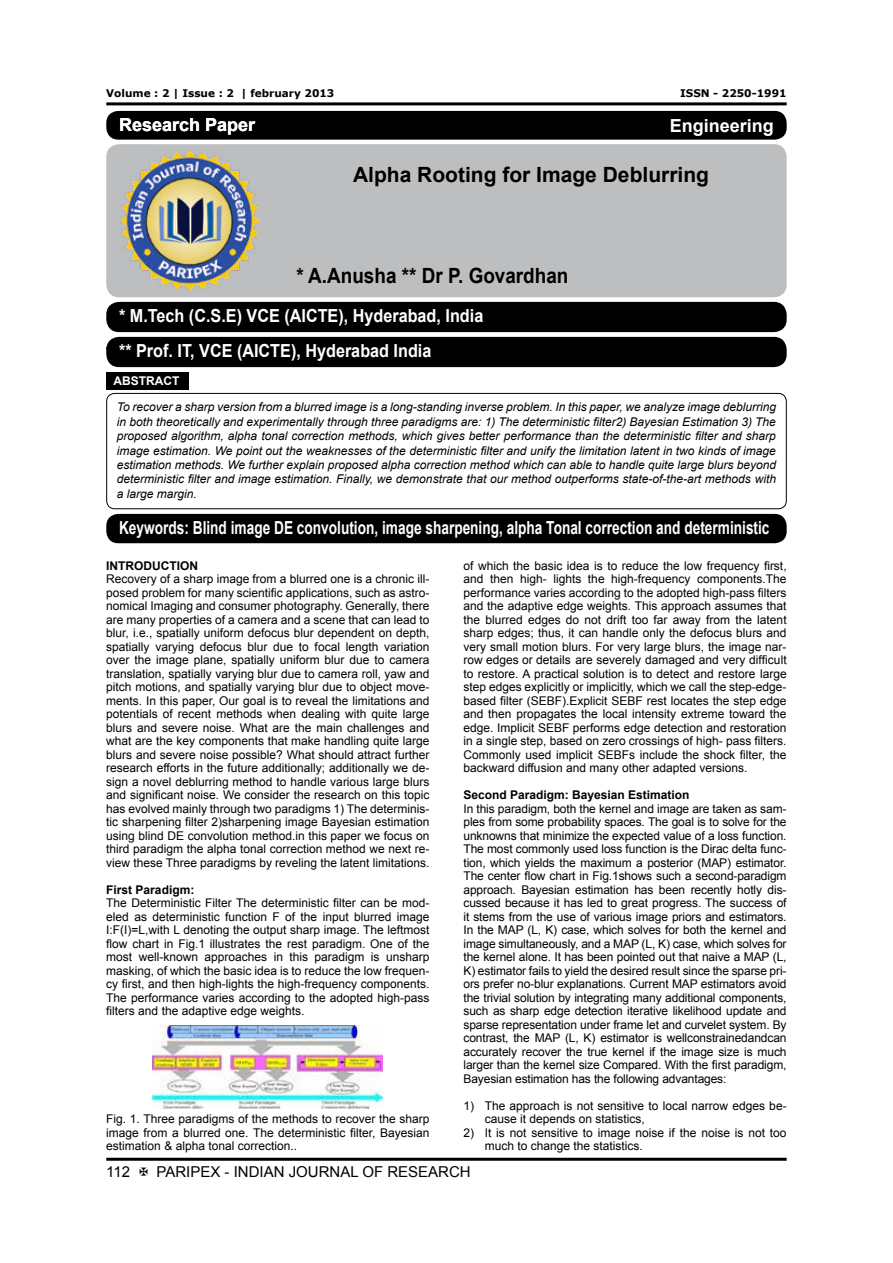
<style>
.page{position:relative;width:893px;height:1263px;background:#fff}
.page>*{position:absolute;margin:0;border:0;box-sizing:border-box;transform-origin:0 0}
.t1{font:700 21px "Arial";color:#000}
.t2{font:700 21px "Arial";color:#000;scale:.9 1}
.t3{font:700 18px "Arial";color:#fff;scale:.76 1}
.t4{font:700 18px/35px "Arial";color:#fff;scale:.9 1}
.t5{font:700 18px "Arial";color:#fff}
.t6{font:15px "Arial";color:#000}
.t7{font:12px/13.5px "Arial";color:#000;text-align:justify}
.t8{font:italic 12px/14.4px "Arial";color:#000;text-align:justify}
.t9{font:700 12px "Arial";color:#000}
.t10{font:700 12px "Arial";color:#fff}
.t11{font:700 10.5px "Verdana";color:#000}
</style>
<div class="page">
<hr style="left:106px;top:102px;width:681px;height:3px;background:#000">
<hr style="left:106px;top:1158px;width:681px;height:3px;background:#000">
<div style="left:106px;top:144px;width:681px;height:153px;background:#bcbec0;border-radius:13px"></div>
<div style="left:106px;top:111px;width:681px;height:29px;background:#000;border-radius:12px"></div>
<img style="left:120px;top:151px;width:140px;height:140px">
<div style="left:106px;top:302px;width:681px;height:30px;background:#000;border-radius:13px"></div>
<div style="left:106px;top:337px;width:681px;height:30px;background:#000;border-radius:13px"></div>
<div style="left:106px;top:393px;width:681px;height:116px;border:1px solid #000;border-radius:8px"></div>
<div style="left:106px;top:372px;width:82px;height:17px;background:#000"></div>
<div style="left:106px;top:514px;width:681px;height:29px;background:#000;border-radius:12px"></div>
<img style="left:153px;top:1025px;width:230px;height:83px">
<p class="t11" style="left:106px;top:89px;width:230px">Volume : 2 | Issue : 2 | february 2013</p>
<p class="t11" style="left:680px;top:89px;width:108px">ISSN - 2250-1991</p>
<h2 class="t5" style="left:119px;top:118px;width:138px">Research Paper</h2>
<h2 class="t5" style="left:670px;top:119px;width:106px">Engineering</h2>
<h1 class="t1" style="left:353px;top:166px;width:357px">Alpha Rooting for Image Deblurring</h1>
<h1 class="t2" style="left:296px;top:267px;width:304px">* A.Anusha ** Dr P. Govardhan</h1>
<h2 class="t4" style="left:106px;top:300px;width:420px;text-indent:13px">* M.Tech (C.S.E) VCE (AICTE), Hyderabad, India <sup>t</sup> ** Prof. IT, VCE (AICTE), Hyderabad India</h2>
<p class="t10" style="left:113px;top:376px;width:67px">ABSTRACT</p>
<p class="t8" style="left:117px;top:401px;width:661px">To recover a sharp version from a blurred image is a long-standing inverse problem. In this paper, we analyze image deblurring in both theoretically and experimentally through three paradigms are: 1) The deterministic filter2) Bayesian Estimation 3) The proposed algorithm, alpha tonal correction methods, which gives better performance than the deterministic filter and sharp image estimation. We point out the weaknesses of the deterministic filter and unify the limitation latent in two kinds of image estimation methods. We further explain proposed alpha correction method which can able to handle quite large blurs beyond deterministic filter and image estimation. Finally, we demonstrate that our method outperforms state-of-the-art methods with a large margin.</p>
<h2 class="t3" style="left:119px;top:521px;width:857px">Keywords: Blind image DE convolution, image sharpening, alpha Tonal correction and deterministic</h2>
<p class="t9" style="left:106px;top:561px;width:93px">INTRODUCTION</p>
<p class="t7" style="left:106px;top:573px;width:325px">Recovery of a sharp image from a blurred one is a chronic ill&shy;posed problem for many scientific applications, such as astro&shy;nomical Imaging and consumer photography. Generally, there are many properties of a camera and a scene that can lead to blur, i.e., spatially uniform defocus blur dependent on depth, spatially varying defocus blur due to focal length variation over the image plane, spatially uniform blur due to camera translation, spatially varying blur due to camera roll, yaw and pitch motions, and spatially varying blur due to object move&shy;ments. In this paper, Our goal is to reveal the limitations and potentials of recent methods when dealing with quite large blurs and severe noise. What are the main challenges and what are the key components that make handling quite large blurs and severe noise possible? What should attract further research efforts in the future additionally; additionally we de&shy;sign a novel deblurring method to handle various large blurs and significant noise. We consider the research on this topic has evolved mainly through two paradigms 1) The determinis&shy;tic sharpening filter 2)sharpening image Bayesian estimation using blind DE convolution method.in this paper we focus on third paradigm the alpha tonal correction method we next re&shy;view these Three paradigms by reveling the latent limitations.</p>
<p class="t9" style="left:106px;top:885px;width:90px">First Paradigm:</p>
<p class="t7" style="left:106px;top:896px;width:325px">The Deterministic Filter The deterministic filter can be mod&shy;eled as deterministic function F of the input blurred image I:F(I)=L,with L denoting the output sharp image. The leftmost flow chart in Fig.1 illustrates the rest paradigm. One of the most well-known approaches in this paradigm is unsharp masking, of which the basic idea is to reduce the low frequen&shy;cy first, and then high-lights the high-frequency components.<br>The performance varies according to the adopted high-pass filters and the adaptive edge weights.</p>
<p class="t7" style="left:463px;top:559px;width:325px">of which the basic idea is to reduce the low frequency first, and then high- lights the high-frequency components.The performance varies according to the adopted high-pass filters and the adaptive edge weights. This approach assumes that the blurred edges do not drift too far away from the latent sharp edges; thus, it can handle only the defocus blurs and very small motion blurs. For very large blurs, the image nar&shy;row edges or details are severely damaged and very difficult to restore. A practical solution is to detect and restore large step edges explicitly or implicitly, which we call the step-edge&shy;based filter (SEBF).Explicit SEBF rest locates the step edge and then propagates the local intensity extreme toward the edge. Implicit SEBF performs edge detection and restoration in a single step, based on zero crossings of high- pass filters.<br>Commonly used implicit SEBFs include the shock filter, the backward diffusion and many other adapted versions.</p>
<p class="t9" style="left:463px;top:790px;width:228px">Second Paradigm: Bayesian Estimation</p>
<p class="t7" style="left:463px;top:802px;width:325px">In this paradigm, both the kernel and image are taken as sam&shy;ples from some probability spaces. The goal is to solve for the unknowns that minimize the expected value of a loss function.<br>The most commonly used loss function is the Dirac delta func&shy;tion, which yields the maximum a posterior (MAP) estimator.<br>The center flow chart in Fig.1shows such a second-paradigm approach. Bayesian estimation has been recently hotly dis&shy;cussed because it has led to great progress. The success of it stems from the use of various image priors and estimators.<br>In the MAP (L, K) case, which solves for both the kernel and image simultaneously, and a MAP (L, K) case, which solves for the kernel alone. It has been pointed out that naive a MAP (L, K) estimator fails to yield the desired result since the sparse pri&shy;ors prefer no-blur explanations. Current MAP estimators avoid the trivial solution by integrating many additional components, such as sharp edge detection iterative likelihood update and sparse representation under frame let and curvelet system. By contrast, the MAP (L, K) estimator is wellconstrainedandcan accurately recover the true kernel if the image size is much larger than the kernel size Compared. With the first paradigm, Bayesian estimation has the following advantages:</p>
<p class="t7" style="left:485px;top:1099px;width:303px;text-indent:-21px">1) The approach is not sensitive to local narrow edges be&shy;cause it depends on statistics,</p>
<p class="t7" style="left:485px;top:1126px;width:303px;text-indent:-21px">2) It is not sensitive to image noise if the noise is not too much to change the statistics.</p>
<p class="t7" style="left:106px;top:1112px;width:325px">Fig. 1. Three paradigms of the methods to recover the sharp image from a blurred one. The deterministic filter, Bayesian estimation &amp; alpha tonal correction..</p>
<p class="t6" style="left:106px;top:1166px;width:25px">112</p>
<p class="t6" style="left:156px;top:1166px;width:316px">PARIPEX - INDIAN JOURNAL OF RESEARCH</p>
</div>
